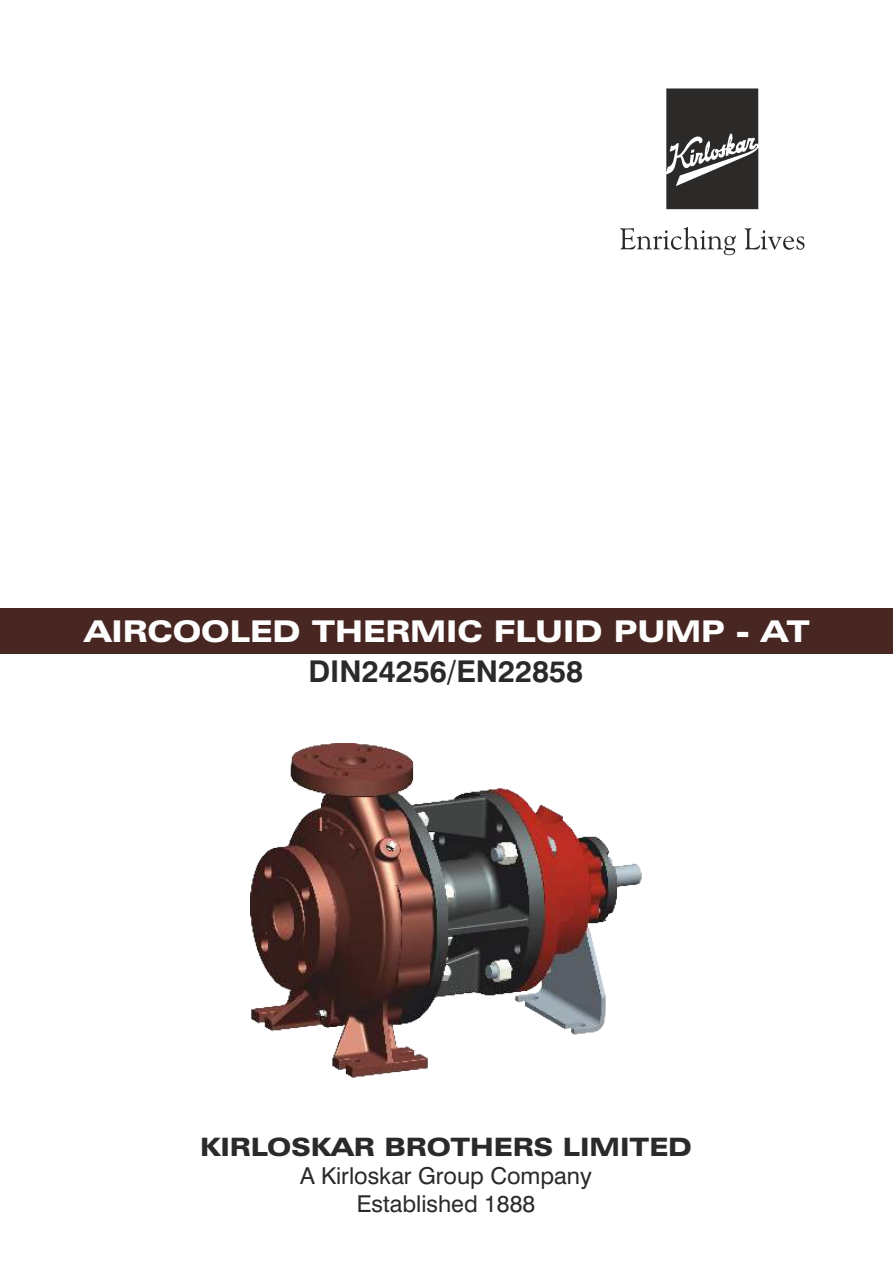
<style>
.page{position:relative;width:893px;height:1263px;background:#fff}
.page>*{position:absolute;margin:0;border:0;box-sizing:border-box;transform-origin:0 0}
.t1{font:900 expanded 30px "Zurich BT";color:#fefefe}
.t2{font:700 30px "Swiss 721 BT";color:#2b2a29}
.t3{font:900 expanded 25.35px "Zurich BT";color:#2b2a29}
.t4{font:23.25px/27.9px "Swiss 721 BT";color:#2b2a29;text-align:center}
</style>
<div class="page">
<svg style="left:620px;top:227px;width:116px;height:28px"></svg>
<svg style="left:745px;top:228px;width:59px;height:22px"></svg>
<svg style="left:666px;top:88px;width:93px;height:122px;background:#474746"></svg>
<img style="left:250px;top:743px;width:392px;height:335px">
<div style="left:0;top:609px;width:893px;height:45px;background:#482722"></div>
<p class="t1" style="left:84px;top:619px;width:727px">AIRCOOLED THERMIC FLUID PUMP - AT</p>
<p class="t2" style="left:308px;top:659px;width:276px">DIN24256/EN22858</p>
<p class="t3" style="left:200px;top:1136px;width:493px">KIRLOSKAR BROTHERS LIMITED</p>
<p class="t4" style="left:300px;top:1164px;width:293px">A Kirloskar Group Company<br>Established 1888</p>
</div>
